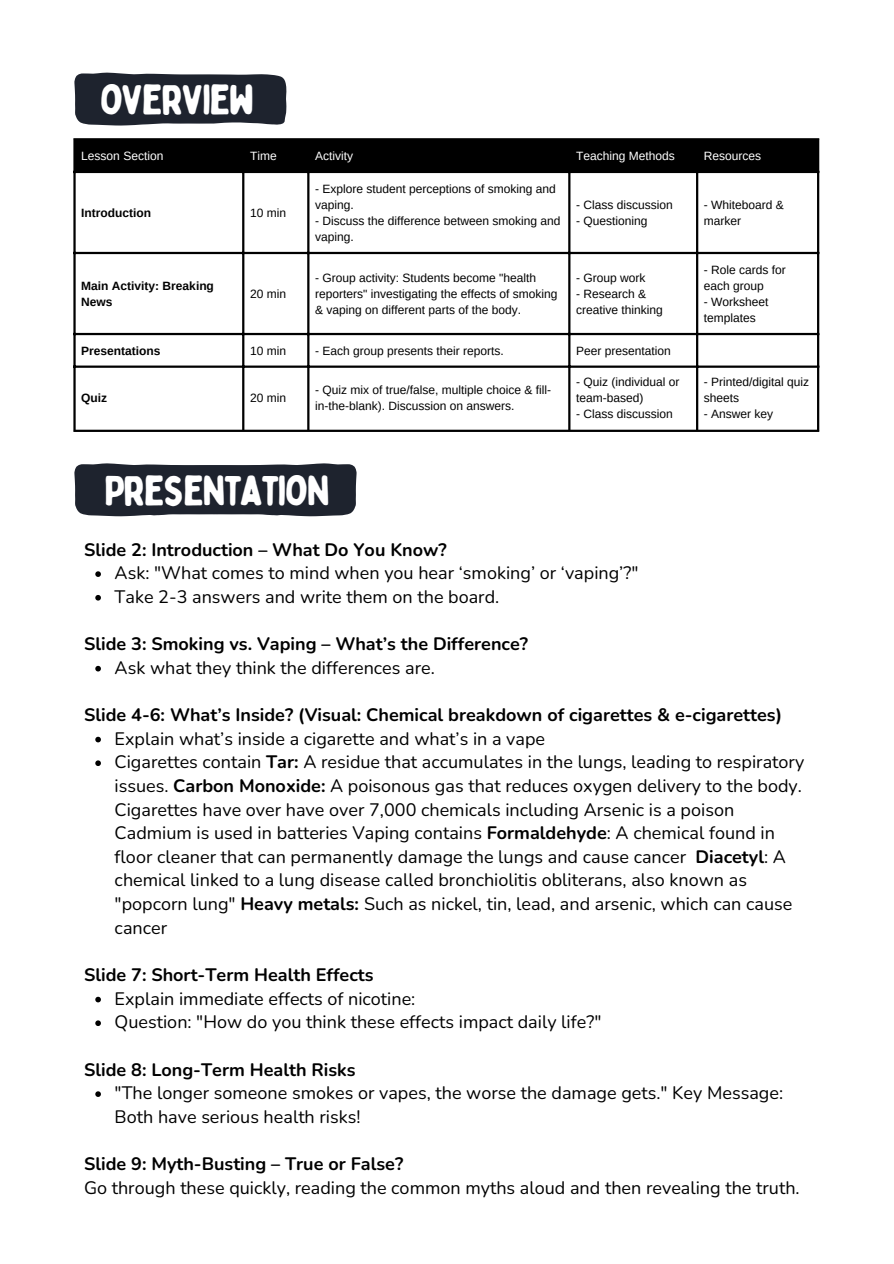
<style>
.page{position:relative;width:894px;height:1264px;background:#fff}
.page>*{position:absolute;margin:0;border:0;box-sizing:border-box;transform-origin:0 0}
.t1{font:42px "Bobby Jones Soft";letter-spacing:-.045em;color:#fff}
.t2{font:18px/23.7px "Nunito";color:#000}
.t3{font:700 18px "Nunito";color:#000}
.t4{font:12px/16px "Arimo";color:#000}
.t5{font:700 12px/16px "Arimo";color:#000}
.t6{font:12px "Arimo";color:#fff}
.s1{font-weight:700}
</style>
<div class="page">
<svg style="left:74px;top:73px;width:212px;height:52px;background:#2a2f39"></svg>
<div style="left:76px;top:140px;width:740px;height:31px;background:#000"></div>
<hr style="left:73px;top:140px;width:3px;height:289px;background:#000">
<hr style="left:242px;top:140px;width:2px;height:289px;background:#000">
<hr style="left:307px;top:140px;width:2px;height:289px;background:#000">
<hr style="left:568px;top:140px;width:2px;height:289px;background:#000">
<hr style="left:695px;top:140px;width:3px;height:289px;background:#000">
<hr style="left:816px;top:140px;width:3px;height:289px;background:#000">
<hr style="left:73px;top:138px;width:746px;height:2px;background:#000">
<hr style="left:73px;top:171px;width:746px;height:2px;background:#000">
<hr style="left:73px;top:252px;width:746px;height:2px;background:#000">
<hr style="left:73px;top:333px;width:746px;height:2px;background:#000">
<hr style="left:73px;top:365px;width:746px;height:3px;background:#000">
<hr style="left:73px;top:429px;width:746px;height:3px;background:#000">
<svg style="left:95px;top:571px;width:6px;height:6px"></svg>
<svg style="left:95px;top:595px;width:6px;height:5px"></svg>
<svg style="left:95px;top:666px;width:6px;height:5px"></svg>
<svg style="left:95px;top:736px;width:6px;height:6px"></svg>
<svg style="left:95px;top:760px;width:6px;height:6px"></svg>
<svg style="left:95px;top:996px;width:6px;height:6px"></svg>
<svg style="left:95px;top:1020px;width:6px;height:6px"></svg>
<svg style="left:95px;top:1091px;width:6px;height:5px"></svg>
<svg style="left:74px;top:463px;width:282px;height:53px;background:#2b303a"></svg>
<p class="t1" style="left:100px;top:74px;width:156px">OVERVIEW</p>
<p class="t6" style="left:81px;top:149px;width:84px">Lesson Section</p>
<h1 class="t6" style="left:250px;top:149px;width:28px">Time</h1>
<p class="t6" style="left:315px;top:149px;width:39px">Activity</p>
<p class="t6" style="left:576px;top:149px;width:100px">Teaching Methods</p>
<p class="t6" style="left:703px;top:149px;width:59px">Resources</p>
<p class="t5" style="left:81px;top:204px;width:71px">Introduction</p>
<p class="t4" style="left:250px;top:204px;width:38px">10 min</p>
<p class="t5" style="left:81px;top:277px;width:134px">Main Activity: Breaking<br>News</p>
<p class="t4" style="left:250px;top:285px;width:38px">20 min</p>
<p class="t4" style="left:315px;top:180px;width:242px">- Explore student perceptions of smoking and vaping.</p>
<p class="t4" style="left:315px;top:212px;width:247px">- Discuss the difference between smoking and vaping.</p>
<p class="t4" style="left:576px;top:196px;width:98px">- Class discussion</p>
<p class="t4" style="left:576px;top:212px;width:73px">- Questioning</p>
<p class="t4" style="left:315px;top:269px;width:244px">- Group activity: Students become "health reporters" investigating the effects of smoking &amp; vaping on different parts of the body.</p>
<p class="t4" style="left:576px;top:269px;width:71px">- Group work</p>
<p class="t4" style="left:576px;top:285px;width:88px">- Research &amp; creative thinking</p>
<p class="t5" style="left:81px;top:342px;width:81px">Presentations</p>
<p class="t4" style="left:250px;top:342px;width:38px">10 min</p>
<p class="t4" style="left:315px;top:342px;width:190px">- Each group presents their reports.</p>
<p class="t4" style="left:576px;top:342px;width:96px">Peer presentation</p>
<p class="t5" style="left:81px;top:390px;width:27px">Quiz</p>
<p class="t4" style="left:250px;top:390px;width:38px">20 min</p>
<p class="t4" style="left:315px;top:382px;width:237px">- Quiz mix of true/false, multiple choice &amp; fill&shy;in-the-blank). Discussion on answers.</p>
<p class="t4" style="left:576px;top:374px;width:105px">- Quiz (individual or team-based)</p>
<p class="t4" style="left:576px;top:406px;width:98px">- Class discussion</p>
<h2 class="t1" style="left:104px;top:464px;width:228px">PRESENTATION</h2>
<p class="t4" style="left:703px;top:196px;width:81px">- Whiteboard &amp; marker</p>
<p class="t4" style="left:703px;top:261px;width:83px">- Role cards for each group</p>
<p class="t4" style="left:703px;top:293px;width:66px">- Worksheet templates</p>
<p class="t4" style="left:703px;top:374px;width:107px">- Printed/digital quiz sheets</p>
<p class="t4" style="left:703px;top:406px;width:71px">- Answer key</p>
<p class="t3" style="left:84px;top:537px;width:364px">Slide 2: Introduction – What Do You Know?</p>
<p class="t2" style="left:115px;top:561px;width:525px">Ask: "What comes to mind when you hear ‘smoking’ or ‘vaping’?"</p>
<p class="t2" style="left:115px;top:585px;width:386px">Take 2-3 answers and write them on the board.</p>
<h1 class="t3" style="left:84px;top:632px;width:445px">Slide 3: Smoking vs. Vaping – What’s the Difference?</h1>
<h2 class="t2" style="left:115px;top:656px;width:321px">Ask what they think the differences are.</h2>
<p class="t3" style="left:84px;top:702px;width:699px">Slide 4-6: What’s Inside? (Visual: Chemical breakdown of cigarettes &amp; e-cigarettes)</p>
<p class="t2" style="left:115px;top:727px;width:432px">Explain what’s inside a cigarette and what’s in a vape</p>
<h2 class="t2" style="left:115px;top:750px;width:691px">Cigarettes contain <span class="s1">Tar:</span> A residue that accumulates in the lungs, leading to respiratory issues. <span class="s1">Carbon Monoxide:</span> A poisonous gas that reduces oxygen delivery to the body.<br>Cigarettes have over have over 7,000 chemicals including Arsenic is a poison Cadmium is used in batteries Vaping contains <span class="s1">Formaldehyde</span>: A chemical found in floor cleaner that can permanently damage the lungs and cause cancer <span class="s1">Diacetyl</span>: A chemical linked to a lung disease called bronchiolitis obliterans, also known as "popcorn lung" <span class="s1">Heavy metals:</span> Such as nickel, tin, lead, and arsenic, which can cause cancer</h2>
<p class="t3" style="left:84px;top:962px;width:291px">Slide 7: Short-Term Health Effects</p>
<h2 class="t2" style="left:115px;top:986px;width:302px">Explain immediate effects of nicotine:</h2>
<p class="t2" style="left:115px;top:1010px;width:488px">Question: "How do you think these effects impact daily life?"</p>
<p class="t3" style="left:84px;top:1057px;width:273px">Slide 8: Long-Term Health Risks</p>
<h2 class="t2" style="left:115px;top:1081px;width:669px">"The longer someone smokes or vapes, the worse the damage gets." Key Message:<br>Both have serious health risks!</h2>
<p class="t3" style="left:84px;top:1151px;width:320px">Slide 9: Myth-Busting – True or False?</p>
<p class="t2" style="left:84px;top:1175px;width:717px">Go through these quickly, reading the common myths aloud and then revealing the truth.</p>
</div>
